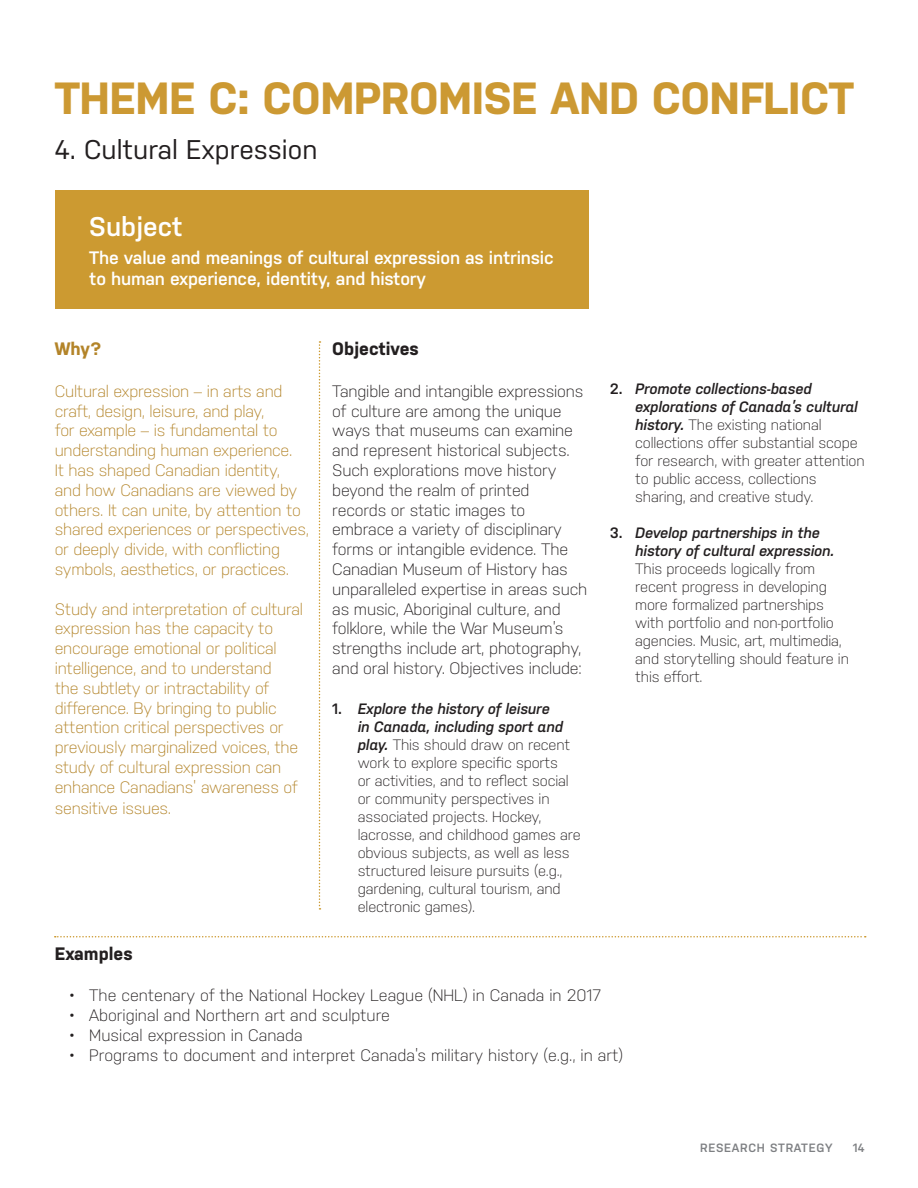
<style>
.page{position:relative;width:918px;height:1188px;background:#fff}
.page>*{position:absolute;margin:0;border:0;box-sizing:border-box;transform-origin:0 0}
.t1{font:700 45px "Nudista";letter-spacing:-.01em;color:#c93}
.t2{font:27px "Nudista";color:#231f20}
.t3{font:600 27px "Nudista";color:#fff}
.t4{font:600 18px/21.6px "Nudista";letter-spacing:-.01em;color:#fff}
.t5{font:700 18px "Nudista";color:#231f20}
.t6{font:700 18px "Nudista";color:#b38429}
.t7{font:300 16.5px/19.8px "Nudista";letter-spacing:-.01em;color:#231f20}
.t8{font:300 16.5px/19.8px "Nudista";letter-spacing:-.015em;color:#b38429}
.t9{font:300 15px/18px "Nudista";letter-spacing:-.01em;color:#231f20}
.t10{font:italic 600 15px/18px "Nudista";letter-spacing:-.01em;color:#231f20}
.t11{font:600 12px "Nudista";letter-spacing:.06em;color:#7e8083}
.s1{font-weight:600}
.s2{font-weight:600;font-style:italic}
.s3{font-style:normal}
</style>
<div class="page">
<div style="left:55px;top:190px;width:534px;height:119px;background:#cc9a31"></div>
<svg style="left:55px;top:936px;width:811px;height:2px"></svg>
<svg style="left:319px;top:341px;width:2px;height:569px"></svg>
<h1 class="t1" style="left:55px;top:65px;width:801px">THEME C: COMPROMISE AND CONFLICT</h1>
<h2 class="t2" style="left:55px;top:130px;width:264px">4. Cultural Expression</h2>
<h2 class="t3" style="left:89px;top:207px;width:95px">Subject</h2>
<p class="t4" style="left:89px;top:245px;width:466px">The value and meanings of cultural expression as intrinsic to human experience, identity, and history</p>
<p class="t6" style="left:55px;top:336px;width:48px">Why?</p>
<p class="t8" style="left:55px;top:380px;width:256px">Cultural expression – in arts and craft, design, leisure, and play,<br>for example – is fundamental to understanding human experience.<br>It has shaped Canadian identity, and how Canadians are viewed by others. It can unite, by attention to shared experiences or perspectives, or deeply divide, with conflicting symbols, aesthetics, or practices.</p>
<p class="t8" style="left:55px;top:598px;width:250px">Study and interpretation of cultural expression has the capacity to encourage emotional or political intelligence, and to understand<br>the subtlety or intractability of difference. By bringing to public attention critical perspectives or previously marginalized voices, the study of cultural expression can enhance Canadians’ awareness of</p>
<p class="t8" style="left:55px;top:797px;width:118px">sensitive issues.</p>
<p class="t5" style="left:332px;top:336px;width:88px">Objectives</p>
<p class="t7" style="left:332px;top:380px;width:257px">Tangible and intangible expressions of culture are among the unique ways that museums can examine and represent historical subjects.<br>Such explorations move history beyond the realm of printed records or static images to embrace a variety of disciplinary forms or intangible evidence. The Canadian Museum of History has unparalleled expertise in areas such as music, Aboriginal culture, and folklore, while the War Museum’s strengths include art, photography, and oral history. Objectives include:</p>
<p class="t9" style="left:358px;top:698px;width:225px;text-indent:-26px"><span class="s1">1.</span> <span class="s2">Explore the history of leisure<br>in Canada, including sport and play.</span> This should draw on recent work to explore specific sports<br>or activities, and to reflect social or community perspectives in associated projects. Hockey, lacrosse, and childhood games are obvious subjects, as well as less structured leisure pursuits (e.g., gardening, cultural tourism, and electronic games).</p>
<p class="t9" style="left:635px;top:378px;width:231px;text-indent:-26px"><span class="s1">2.</span> <span class="s2">Promote collections-based explorations of Canada’s cultural history.</span> The existing national collections offer substantial scope for research, with greater attention to public access, collections sharing, and creative study.</p>
<p class="t10" style="left:635px;top:522px;width:201px;text-indent:-26px"><span class="s3">3.</span> Develop partnerships in the history of cultural expression.</p>
<p class="t9" style="left:635px;top:558px;width:215px">This proceeds logically from recent progress in developing more formalized partnerships with portfolio and non-portfolio agencies. Music, art, multimedia, and storytelling should feature in this effort.</p>
<p class="t5" style="left:55px;top:940px;width:79px">Examples</p>
<p class="t7" style="left:70px;top:984px;width:533px">• The centenary of the National Hockey League (NHL) in Canada in 2017</p>
<p class="t7" style="left:70px;top:1004px;width:322px">• Aboriginal and Northern art and sculpture</p>
<p class="t7" style="left:70px;top:1024px;width:235px">• Musical expression in Canada</p>
<p class="t7" style="left:70px;top:1044px;width:555px">• Programs to document and interpret Canada’s military history (e.g., in art)</p>
<p class="t11" style="left:700px;top:1139px;width:134px">RESEARCH STRATEGY</p>
<p class="t11" style="left:853px;top:1139px;width:13px">14</p>
</div>
